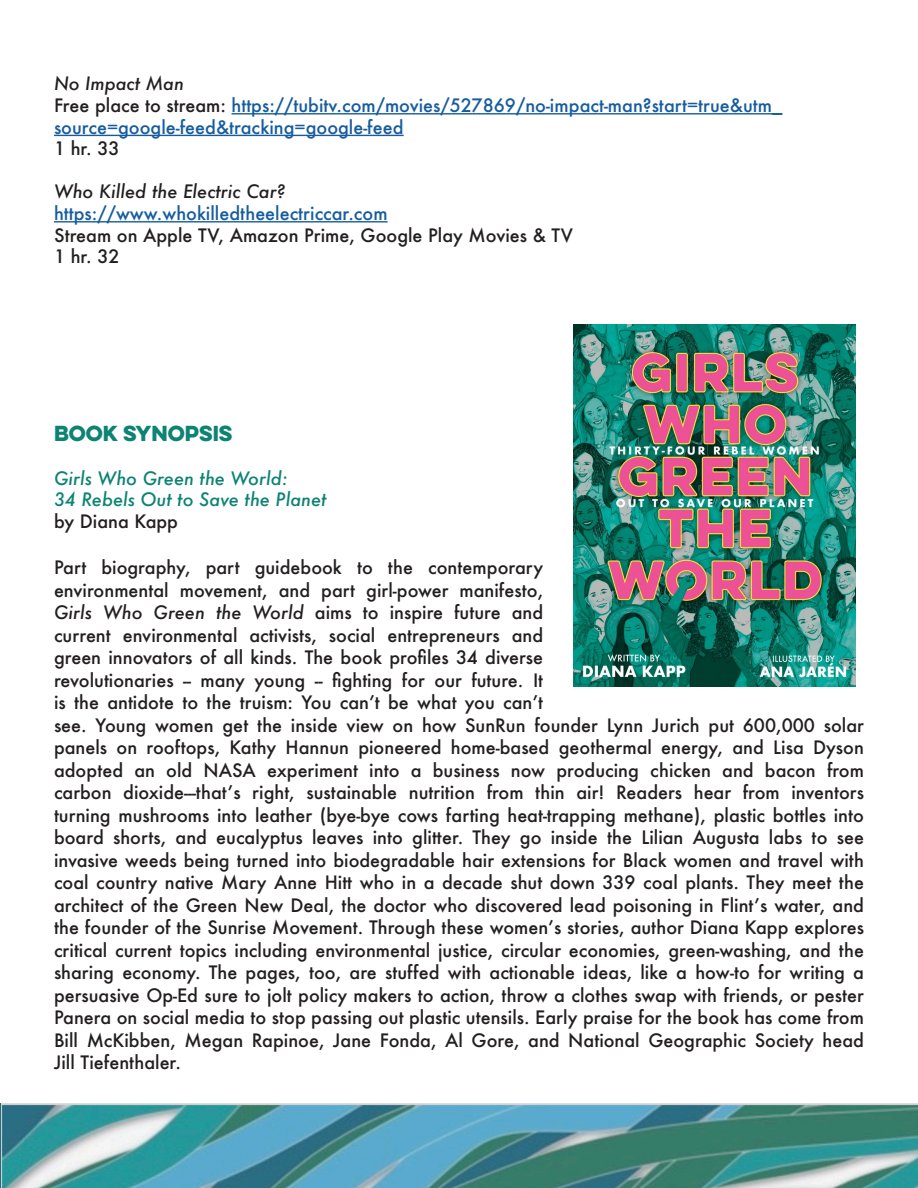
<style>
.page{position:relative;width:918px;height:1188px;background:#fff}
.page>*{position:absolute;margin:0;border:0;box-sizing:border-box;transform-origin:0 0}
.t1{font:19.5px "Eveleth Clean";color:#0c8373}
.t2{font:500 18px/22.5px "Futura";color:#231f20}
.t3{font:500 18px/21.6px "Futura";color:#175d9e}
.t4{font:italic 500 18px/21.6px "Futura";color:#0c8373}
.t5{font:italic 500 18px "Futura";color:#231f20}
.s1{color:#231f20}
.s2{color:#175d9e}
.s3{font-style:normal;color:#231f20}
.s4{font-style:italic}
</style>
<div class="page">
<hr style="left:232px;top:113px;width:550px;height:2px;background:#175d9e">
<hr style="left:54px;top:135px;width:350px;height:1px;background:#175d9e">
<hr style="left:54px;top:221px;width:334px;height:2px;background:#175d9e">
<img style="left:1px;top:1104px;width:917px;height:84px">
<img style="left:574px;top:325px;width:282px;height:361px">
<p class="t5" style="left:54px;top:71px;width:131px">No Impact Man</p>
<p class="t3" style="left:54px;top:94px;width:730px"><span class="s1">Free place to stream:</span> https://tubitv.com/movies/527869/no-impact-man?start=true&amp;utm_ source=google-feed&amp;tracking=google-feed<br><span class="s1">1 hr. 33</span></p>
<p class="t5" style="left:54px;top:179px;width:233px">Who Killed the Electric Car?</p>
<p class="t2" style="left:54px;top:202px;width:521px;line-height:21.6px"><span class="s2">https://www.whokilledtheelectriccar.com<br></span>Stream on Apple TV, Amazon Prime, Google Play Movies &amp; TV</p>
<p class="t2" style="left:54px;top:245px;width:67px">1 hr. 32</p>
<p class="t1" style="left:54px;top:419px;width:180px">BOOK SYNOPSIS</p>
<p class="t4" style="left:54px;top:467px;width:274px">Girls Who Green the World:<br>34 Rebels Out to Save the Planet <span class="s3">by Diana Kapp</span></p>
<p class="t2" style="left:54px;top:556px;width:812px">Part biography, part guidebook to the contemporary<br>environmental movement, and part girl-power manifesto,<br><span class="s4">Girls Who Green the World</span> aims to inspire future and<br>current environmental activists, social entrepreneurs and<br>green innovators of all kinds. The book profiles 34 diverse<br>revolutionaries -- many young -- fighting for our future. It<br>is the antidote to the truism: You can’t be what you can’t<br>see. Young women get the inside view on how SunRun founder Lynn Jurich put 600,000 solar panels on rooftops, Kathy Hannun pioneered home-based geothermal energy, and Lisa Dyson adopted an old NASA experiment into a business now producing chicken and bacon from carbon dioxide---that’s right, sustainable nutrition from thin air! Readers hear from inventors turning mushrooms into leather (bye-bye cows farting heat-trapping methane), plastic bottles into board shorts, and eucalyptus leaves into glitter. They go inside the Lilian Augusta labs to see invasive weeds being turned into biodegradable hair extensions for Black women and travel with coal country native Mary Anne Hitt who in a decade shut down 339 coal plants. They meet the architect of the Green New Deal, the doctor who discovered lead poisoning in Flint’s water, and the founder of the Sunrise Movement. Through these women’s stories, author Diana Kapp explores critical current topics including environmental justice, circular economies, green-washing, and the sharing economy. The pages, too, are stuffed with actionable ideas, like a how-to for writing a persuasive Op-Ed sure to jolt policy makers to action, throw a clothes swap with friends, or pester Panera on social media to stop passing out plastic utensils. Early praise for the book has come from Bill McKibben, Megan Rapinoe, Jane Fonda, Al Gore, and National Geographic Society head Jill Tiefenthaler.</p>
</div>
